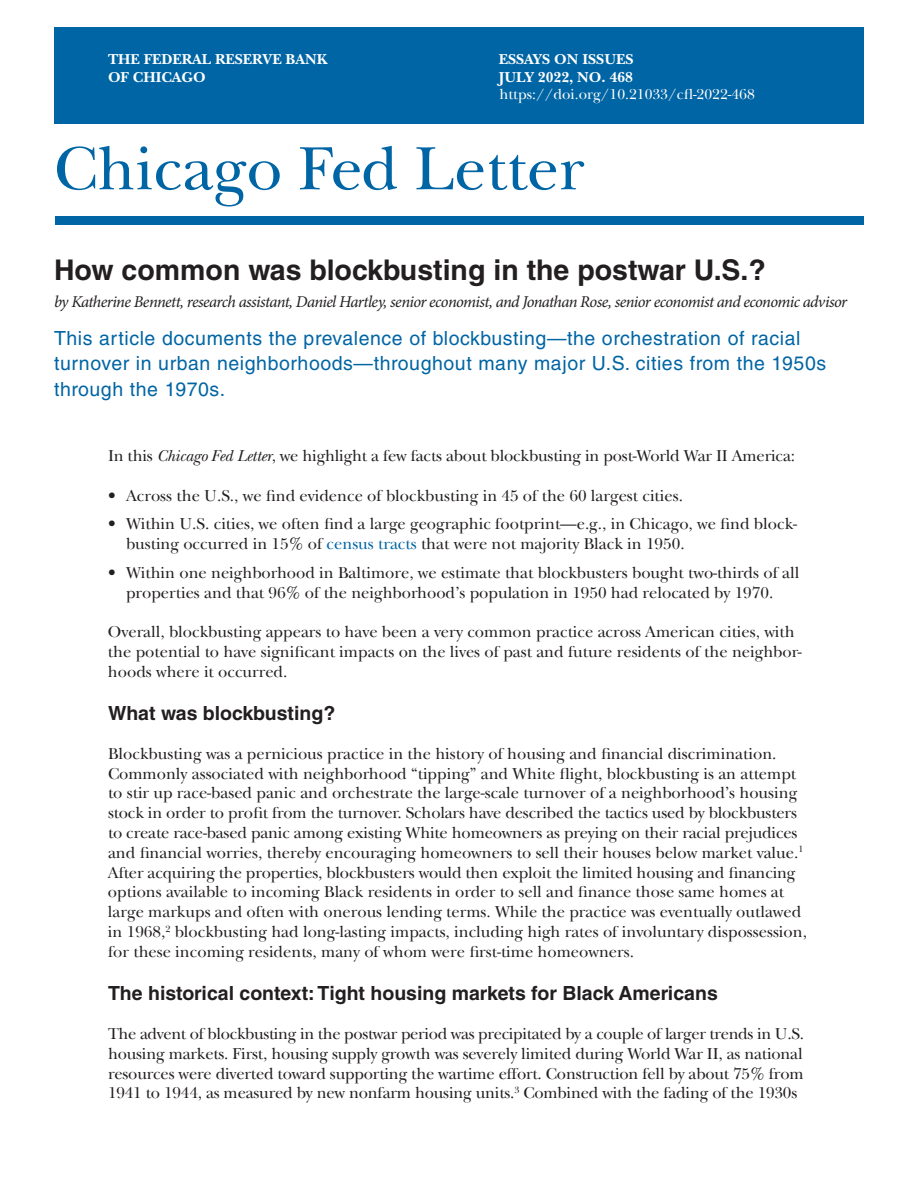
<style>
.page{position:relative;width:918px;height:1188px;background:#fff}
.page>*{position:absolute;margin:0;border:0;box-sizing:border-box;transform-origin:0 0}
.t1{font:63.75px "New Baskerville Std";color:#0065a4}
.headline{font:700 28.5px "Helvetica LT Std";color:#231f20}
.summary{font:19.5px/25.5px "Helvetica LT Std";letter-spacing:.03em;color:#0065a4}
.Subhead{font:700 19.5px "Helvetica LT Std";color:#231f20}
.CFL_body_text{font:16.5px/19.8px "New Baskerville Std";color:#231f20}
.author{font:italic 16.5px "Minion Pro";letter-spacing:-.04em;color:#231f20}
.Essays_on_Issues{font:700 15px/18px "New Baskerville Std";color:#fff}
.t2{font:15px "New Baskerville Std";color:#fff}
.s1{font-style:italic}
.s2{color:#0065a4}
</style>
<div class="page">
<div style="left:54px;top:27px;width:810px;height:96px;background:#0065a4"></div>
<div style="left:56px;top:216px;width:808px;height:9px;background:#0065a4"></div>
<p class="Essays_on_Issues" style="left:108px;top:50px;width:221px">THE FEDERAL RESERVE BANK<br>OF CHICAGO</p>
<p class="Essays_on_Issues" style="left:499px;top:50px;width:136px">ESSAYS ON ISSUES</p>
<p class="Essays_on_Issues" style="left:499px;top:68px;width:136px">JULY 2022, NO. 468</p>
<p class="t2" style="left:500px;top:86px;width:257px">https://doi.org/10.21033/cfl-2022-468</p>
<p class="t1" style="left:54px;top:132px;width:532px">Chicago Fed Letter</p>
<h1 class="headline" style="left:54px;top:253px;width:713px">How common was blockbusting in the postwar U.S.?</h1>
<p class="author" style="left:54px;top:290px;width:795px">by Katherine Bennett, research assistant, Daniel Hartley, senior economist, and Jonathan Rose, senior economist and economic advisor</p>
<p class="summary" style="left:54px;top:325px;width:774px">This article documents the prevalence of blockbusting—the orchestration of racial turnover in urban neighborhoods—throughout many major U.S. cities from the 1950s through the 1970s.</p>
<p class="CFL_body_text" style="left:108px;top:446px;width:689px">In this <span class="s1">Chicago Fed Letter</span>, we highlight a few facts about blockbusting in post-World War II America:</p>
<p class="CFL_body_text" style="left:108px;top:486px;width:577px">• Across the U.S., we find evidence of blockbusting in 45 of the 60 largest cities.</p>
<p class="CFL_body_text" style="left:126px;top:514px;width:673px;text-indent:-18px">• Within U.S. cities, we often find a large geographic footprint—e.g., in Chicago, we find block&shy;busting occurred in 15% of <span class="s2">census tracts</span> that were not majority Black in 1950.</p>
<p class="CFL_body_text" style="left:108px;top:563px;width:693px;text-align:center">• Within one neighborhood in Baltimore, we estimate that blockbusters bought two-thirds of all properties and that 96% of the neighborhood’s population in 1950 had relocated by 1970.</p>
<p class="CFL_body_text" style="left:108px;top:622px;width:695px">Overall, blockbusting appears to have been a very common practice across American cities, with the potential to have significant impacts on the lives of past and future residents of the neighbor&shy;hoods where it occurred.</p>
<h2 class="Subhead" style="left:108px;top:701px;width:229px">What was blockbusting?</h2>
<p class="CFL_body_text" style="left:108px;top:744px;width:700px">Blockbusting was a pernicious practice in the history of housing and financial discrimination.<br>Commonly associated with neighborhood “tipping” and White flight, blockbusting is an attempt to stir up race-based panic and orchestrate the large-scale turnover of a neighborhood’s housing stock in order to profit from the turnover. Scholars have described the tactics used by blockbusters to create race-based panic among existing White homeowners as preying on their racial prejudices and financial worries, thereby encouraging homeowners to sell their houses below market value.<sup>1<br></sup>After acquiring the properties, blockbusters would then exploit the limited housing and financing options available to incoming Black residents in order to sell and finance those same homes at large markups and often with onerous lending terms. While the practice was eventually outlawed in 1968,<sup>2</sup> blockbusting had long-lasting impacts, including high rates of involuntary dispossession, for these incoming residents, many of whom were first-time homeowners.</p>
<h2 class="Subhead" style="left:108px;top:981px;width:611px">The historical context: Tight housing markets for Black Americans</h2>
<p class="CFL_body_text" style="left:108px;top:1024px;width:697px;text-align:justify">The advent of blockbusting in the postwar period was precipitated by a couple of larger trends in U.S. housing markets. First, housing supply growth was severely limited during World War II, as national resources were diverted toward supporting the wartime effort. Construction fell by about 75% from 1941 to 1944, as measured by new nonfarm housing units.<sup>3</sup> Combined with the fading of the 1930s</p>
</div>
